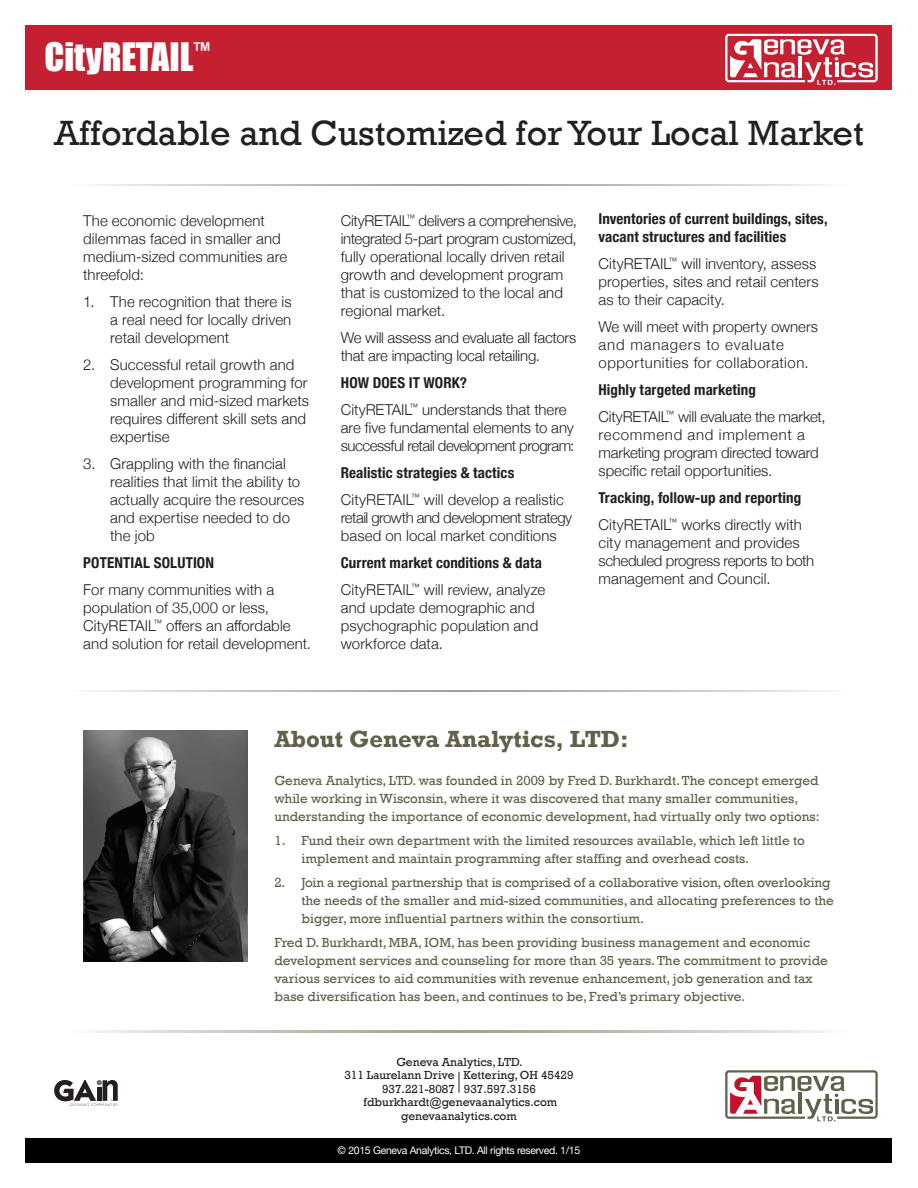
<style>
.page{position:relative;width:918px;height:1188px;background:#fff}
.page>*{position:absolute;margin:0;border:0;box-sizing:border-box;transform-origin:0 0}
.t1{font:36px "Rockwell";color:#231f20}
.t2{font:36px "Impact";color:#fff}
.t3{font:700 24px "Rockwell";color:#60604b}
.t4{font:300 15px/18px "Helvetica Neue";letter-spacing:.005em;color:#231f20}
.t5{font:700 condensed 15px/27px "Helvetica Neue";letter-spacing:.01em;color:#231f20}
.t6{font:300 15px/18px "Helvetica Neue";letter-spacing:-.03em;color:#231f20}
.t7{font:300 15px/18px "Helvetica Neue";letter-spacing:-.015em;color:#231f20}
.t8{font:300 15px/18px "Helvetica Neue";letter-spacing:.03em;color:#231f20}
.t9{font:13.5px/18px "Rockwell";color:#60604b}
.t10{font:12px/13.5px "Rockwell";color:#231f20;text-align:center}
.t11{font:10.5px "Helvetica Neue";letter-spacing:-.03em;color:#fff}
.s1{font-weight:700;font-stretch:condensed}
.s2{font-weight:300;font-stretch:normal}
</style>
<div class="page">
<div style="left:26px;top:26px;width:866px;height:64px;background:#c42032"></div>
<div style="left:26px;top:1138px;width:866px;height:25px;background:#000"></div>
<svg style="left:54px;top:1080px;width:64px;height:26px"></svg>
<svg style="left:88px;top:184px;width:743px;height:2px"></svg>
<svg style="left:88px;top:1031px;width:743px;height:1px"></svg>
<svg style="left:88px;top:690px;width:743px;height:2px"></svg>
<svg style="left:725px;top:1070px;width:153px;height:51px"></svg>
<svg style="left:725px;top:34px;width:153px;height:51px"></svg>
<svg style="left:459px;top:1072px;width:1px;height:21px"></svg>
<img style="left:83px;top:730px;width:164px;height:231px">
<h1 class="t2" style="left:44px;top:29px;width:167px">CityRETAIL<sup>™</sup></h1>
<h1 class="t1" style="left:54px;top:112px;width:811px">Affordable and Customized for Your Local Market</h1>
<p class="t4" style="left:83px;top:211px;width:205px">The economic development dilemmas faced in smaller and medium-sized communities are threefold:</p>
<p class="t4" style="left:110px;top:292px;width:183px;text-align:justify;text-indent:-27px">1. The recognition that there is a real need for locally driven retail development</p>
<p class="t4" style="left:110px;top:355px;width:200px;text-indent:-27px">2. Successful retail growth and development programming for smaller and mid-sized markets requires different skill sets and expertise</p>
<p class="t4" style="left:110px;top:454px;width:196px;text-indent:-27px">3. Grappling with the financial realities that limit the ability to actually acquire the resources and expertise needed to do the job</p>
<p class="t5" style="left:83px;top:548px;width:132px">POTENTIAL SOLUTION</p>
<p class="t4" style="left:83px;top:580px;width:229px">For many communities with a population of 35,000 or less,<br>CityRETAIL<sup>™</sup> offers an affordable and solution for retail development.</p>
<p class="t4" style="left:341px;top:211px;width:237px">CityRETAIL<sup>™</sup> delivers a comprehensive, integrated 5-part program customized, fully operational locally driven retail growth and development program that is customized to the local and regional market.</p>
<p class="t7" style="left:341px;top:328px;width:237px">We will assess and evaluate all factors that are impacting local retailing.</p>
<p class="t4" style="left:341px;top:368px;width:227px;line-height:27px"><span class="s1">HOW DOES IT WORK?<br></span>CityRETAIL<sup>™</sup> understands that there</p>
<p class="t6" style="left:341px;top:418px;width:235px">are five fundamental elements to any successful retail development program:</p>
<p class="t4" style="left:341px;top:458px;width:224px;line-height:27px"><span class="s1">Realistic strategies &amp; tactics<br></span>CityRETAIL<sup>™</sup> will develop a realistic</p>
<p class="t6" style="left:341px;top:508px;width:233px">retail growth and development strategy based on local market conditions</p>
<p class="t5" style="left:341px;top:548px;width:206px">Current market conditions &amp; data<br><span class="s2">CityRETAIL</span><sup>™</sup> <span class="s2">will review, analyze</span></p>
<p class="t4" style="left:341px;top:598px;width:199px">and update demographic and psychographic population and workforce data.</p>
<p class="t5" style="left:599px;top:209px;width:231px;line-height:18px">Inventories of current buildings, sites, vacant structures and facilities</p>
<p class="t4" style="left:599px;top:254px;width:222px">CityRETAIL<sup>™</sup> will inventory, assess properties, sites and retail centers as to their capacity.</p>
<p class="t8" style="left:599px;top:317px;width:221px">We will meet with property owners and managers to evaluate opportunities for collaboration.</p>
<p class="t7" style="left:599px;top:375px;width:229px;line-height:27px"><span class="s1">Highly targeted marketing<br></span>CityRETAIL<sup>™</sup> will evaluate the market,</p>
<p class="t4" style="left:598px;top:425px;width:222px">recommend and implement a marketing program directed toward specific retail opportunities.</p>
<p class="t5" style="left:598px;top:483px;width:205px">Tracking, follow-up and reporting<br><span class="s2">CityRETAIL</span><sup>™</sup> <span class="s2">works directly with</span></p>
<p class="t4" style="left:599px;top:533px;width:217px">city management and provides scheduled progress reports to both management and Council.</p>
<h2 class="t3" style="left:274px;top:724px;width:356px">About Geneva Analytics, LTD:</h2>
<p class="t9" style="left:274px;top:771px;width:547px">Geneva Analytics, LTD. was founded in 2009 by Fred D. Burkhardt. The concept emerged while working in Wisconsin, where it was discovered that many smaller communities, understanding the importance of economic development, had virtually only two options:</p>
<p class="t9" style="left:301px;top:831px;width:505px;text-indent:-27px">1. Fund their own department with the limited resources available, which left little to implement and maintain programming after staffing and overhead costs.</p>
<p class="t9" style="left:301px;top:873px;width:534px;text-indent:-27px">2. Join a regional partnership that is comprised of a collaborative vision, often overlooking the needs of the smaller and mid-sized communities, and allocating preferences to the bigger, more influential partners within the consortium.</p>
<p class="t9" style="left:274px;top:933px;width:555px">Fred D. Burkhardt, MBA, IOM, has been providing business management and economic development services and counseling for more than 35 years. The commitment to provide various services to aid communities with revenue enhancement, job generation and tax base diversification has been, and continues to be, Fred’s primary objective.</p>
<p class="t10" style="left:344px;top:1055px;width:231px">Geneva Analytics, LTD.<br>311 Laurelann Drive Kettering, OH 45429<br>937.221-8087 937.597.3156 fdburkhardt@genevaanalytics.com genevaanalytics.com</p>
<p class="t11" style="left:338px;top:1143px;width:244px">© 2015 Geneva Analytics, LTD. All rights reserved. 1/15</p>
</div>
